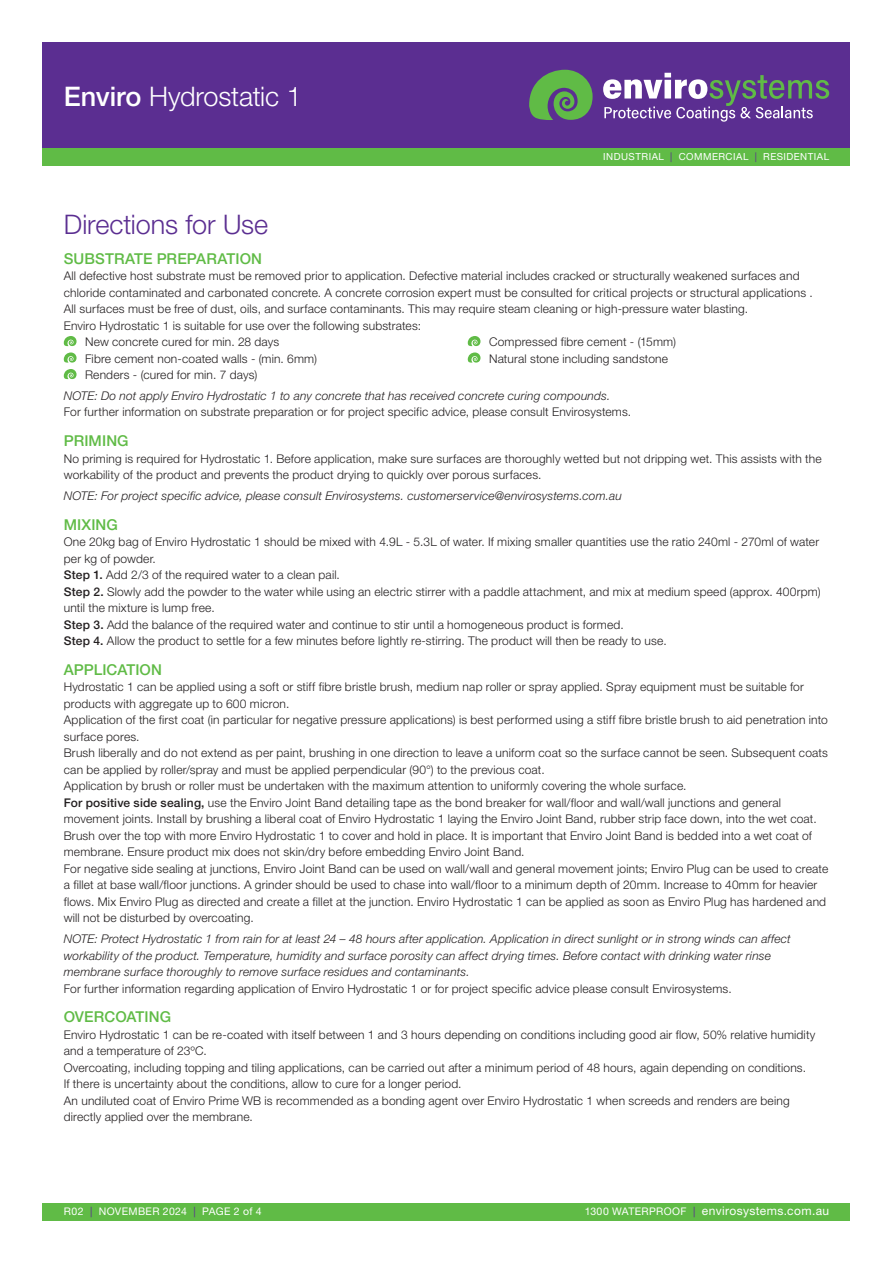
<style>
.page{position:relative;width:893px;height:1263px;background:#fff}
.page>*{position:absolute;margin:0;border:0;box-sizing:border-box;transform-origin:0 0}
.t1{font:300 27px "Helvetica Neue";letter-spacing:-.005em;color:#fff}
.t2{font:300 27px "Helvetica Neue";letter-spacing:-.005em;color:#5b2e91}
.t3{font:500 15px "Helvetica Neue";letter-spacing:.005em;color:#60bb46}
.t4{font:300 12px/16.5px "Helvetica Neue";letter-spacing:.015em;color:#231f20}
.t5{font:italic 300 12px/16.5px "Helvetica Neue";letter-spacing:.015em;color:#231f20}
.t6{font:12px "Helvetica Neue";letter-spacing:.03em;color:#fff}
.t7{font:10.5px "Helvetica Neue";letter-spacing:.035em;color:#fff}
.t8{font:9.75px "Helvetica Neue";letter-spacing:.05em;color:#fff}
.s1{font-weight:500}
.s2{color:#5b2e91}
.s3{font-size:10.5px}
.s4{font-size:10.5px;color:#5b2e91}
</style>
<div class="page">
<div style="left:43px;top:43px;width:807px;height:106px;background:#5b2e91"></div>
<svg style="left:603px;top:73px;width:226px;height:49px"></svg>
<svg style="left:529px;top:70px;width:64px;height:50px"></svg>
<div style="left:43px;top:149px;width:807px;height:17px;background:#60bb46"></div>
<div style="left:43px;top:1203px;width:807px;height:17px;background:#60bb46"></div>
<svg style="left:64px;top:336px;width:13px;height:10px"></svg>
<svg style="left:64px;top:352px;width:13px;height:11px"></svg>
<svg style="left:64px;top:369px;width:13px;height:10px"></svg>
<svg style="left:468px;top:336px;width:12px;height:10px"></svg>
<svg style="left:468px;top:352px;width:12px;height:11px"></svg>
<h1 class="t1" style="left:64px;top:80px;width:239px"><span class="s1">Enviro</span> Hydrostatic 1</h1>
<p class="t8" style="left:603px;top:151px;width:227px">INDUSTRIAL <span class="s2">|</span> COMMERCIAL <span class="s2">|</span> RESIDENTIAL</p>
<h1 class="t2" style="left:64px;top:208px;width:206px">Directions for Use</h1>
<p class="t3" style="left:64px;top:249px;width:200px">SUBSTRATE PREPARATION</p>
<p class="t4" style="left:64px;top:267px;width:737px">All defective host substrate must be removed prior to application. Defective material includes cracked or structurally weakened surfaces and</p>
<p class="t4" style="left:64px;top:284px;width:750px">chloride contaminated and carbonated concrete. A concrete corrosion expert must be consulted for critical projects or structural applications .</p>
<p class="t4" style="left:64px;top:300px;width:686px">All surfaces must be free of dust, oils, and surface contaminants. This may require steam cleaning or high-pressure water blasting.</p>
<p class="t4" style="left:64px;top:317px;width:359px">Enviro Hydrostatic 1 is suitable for use over the following substrates:</p>
<p class="t4" style="left:85px;top:333px;width:196px">New concrete cured for min. 28 days</p>
<p class="t4" style="left:85px;top:350px;width:233px">Fibre cement non-coated walls - (min. 6mm)</p>
<p class="t4" style="left:85px;top:366px;width:174px">Renders - (cured for min. 7 days)</p>
<p class="t4" style="left:489px;top:333px;width:188px">Compressed fibre cement - (15mm)<br>Natural stone including sandstone</p>
<p class="t5" style="left:64px;top:387px;width:548px">NOTE: Do not apply Enviro Hydrostatic 1 to any concrete that has received concrete curing compounds.</p>
<p class="t4" style="left:64px;top:404px;width:569px">For further information on substrate preparation or for project specific advice, please consult Envirosystems.</p>
<p class="t3" style="left:64px;top:432px;width:66px">PRIMING</p>
<p class="t4" style="left:64px;top:450px;width:759px">No priming is required for Hydrostatic 1. Before application, make sure surfaces are thoroughly wetted but not dripping wet. This assists with the workability of the product and prevents the product drying to quickly over porous surfaces.</p>
<p class="t5" style="left:64px;top:487px;width:559px">NOTE: For project specific advice, please consult Envirosystems. customerservice@envirosystems.com.au</p>
<p class="t3" style="left:64px;top:515px;width:56px">MIXING</p>
<p class="t4" style="left:64px;top:533px;width:758px">One 20kg bag of Enviro Hydrostatic 1 should be mixed with 4.9L - 5.3L of water. If mixing smaller quantities use the ratio 240ml - 270ml of water per kg of powder.<br><span class="s1">Step 1.</span> Add 2/3 of the required water to a clean pail.<br><span class="s1">Step 2.</span> Slowly add the powder to the water while using an electric stirrer with a paddle attachment, and mix at medium speed (approx. 400rpm) until the mixture is lump free.<br><span class="s1">Step 3.</span> Add the balance of the required water and continue to stir until a homogeneous product is formed.<br><span class="s1">Step 4.</span> Allow the product to settle for a few minutes before lightly re-stirring. The product will then be ready to use.</p>
<p class="t3" style="left:64px;top:661px;width:100px">APPLICATION</p>
<p class="t4" style="left:64px;top:679px;width:766px">Hydrostatic 1 can be applied using a soft or stiff fibre bristle brush, medium nap roller or spray applied. Spray equipment must be suitable for products with aggregate up to 600 micron.<br>Application of the first coat (in particular for negative pressure applications) is best performed using a stiff fibre bristle brush to aid penetration into surface pores.<br>Brush liberally and do not extend as per paint, brushing in one direction to leave a uniform coat so the surface cannot be seen. Subsequent coats can be applied by roller/spray and must be applied perpendicular (90°) to the previous coat.<br>Application by brush or roller must be undertaken with the maximum attention to uniformly covering the whole surface.<br><span class="s1">For positive side sealing,</span> use the Enviro Joint Band detailing tape as the bond breaker for wall/floor and wall/wall junctions and general movement joints. Install by brushing a liberal coat of Enviro Hydrostatic 1 laying the Enviro Joint Band, rubber strip face down, into the wet coat.<br>Brush over the top with more Enviro Hydrostatic 1 to cover and hold in place. It is important that Enviro Joint Band is bedded into a wet coat of membrane. Ensure product mix does not skin/dry before embedding Enviro Joint Band.<br>For negative side sealing at junctions, Enviro Joint Band can be used on wall/wall and general movement joints; Enviro Plug can be used to create a fillet at base wall/floor junctions. A grinder should be used to chase into wall/floor to a minimum depth of 20mm. Increase to 40mm for heavier flows. Mix Enviro Plug as directed and create a fillet at the junction. Enviro Hydrostatic 1 can be applied as soon as Enviro Plug has hardened and will not be disturbed by overcoating.</p>
<p class="t5" style="left:64px;top:930px;width:729px">NOTE: Protect Hydrostatic 1 from rain for at least 24 – 48 hours after application. Application in direct sunlight or in strong winds can affect workability of the product. Temperature, humidity and surface porosity can affect drying times. Before contact with drinking water rinse membrane surface thoroughly to remove surface residues and contaminants.</p>
<p class="t4" style="left:64px;top:980px;width:669px">For further information regarding application of Enviro Hydrostatic 1 or for project specific advice please consult Envirosystems.</p>
<p class="t3" style="left:64px;top:1008px;width:109px">OVERCOATING</p>
<p class="t4" style="left:64px;top:1026px;width:753px">Enviro Hydrostatic 1 can be re-coated with itself between 1 and 3 hours depending on conditions including good air flow, 50% relative humidity and a temperature of 23ºC.<br>Overcoating, including topping and tiling applications, can be carried out after a minimum period of 48 hours, again depending on conditions.<br>If there is uncertainty about the conditions, allow to cure for a longer period.<br>An undiluted coat of Enviro Prime WB is recommended as a bonding agent over Enviro Hydrostatic 1 when screeds and renders are being directly applied over the membrane.</p>
<p class="t7" style="left:64px;top:1205px;width:199px">R02 <span class="s2">|</span> NOVEMBER 2024 <span class="s2">|</span> PAGE 2 of 4</p>
<p class="t6" style="left:585px;top:1204px;width:246px"><span class="s3">1300 WATERPROOF</span> <span class="s4">|</span> envirosystems.com.au</p>
</div>
